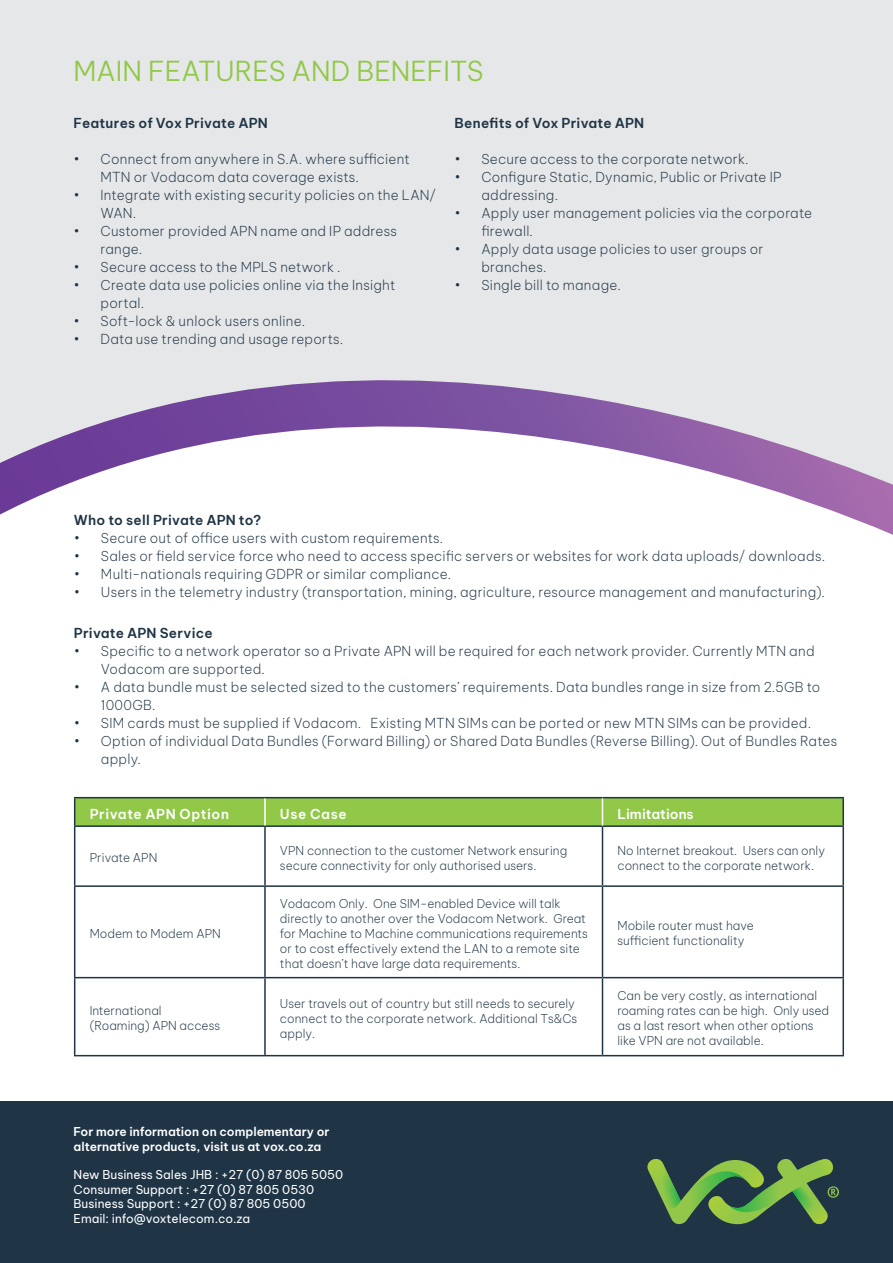
<style>
.page{position:relative;width:893px;height:1263px;background:#fff}
.page>*{position:absolute;margin:0;border:0;box-sizing:border-box;transform-origin:0 0}
.t1{font:300 27px "Be Vietnam Pro";color:#91c848}
.t2{font:200 13.5px/18px "Be Vietnam Pro";letter-spacing:.015em;color:#1f3445}
.t3{font:600 13.5px "Be Vietnam Pro";letter-spacing:.015em;color:#1f3445}
.t4{font:600 13.5px "Be Vietnam Pro";letter-spacing:.03em;color:#fff}
.t5{font:600 13.5px "Be Vietnam Pro";color:#fff}
.t6{font:200 12px/15px "Be Vietnam Pro";color:#1f3445}
.t7{font:12px "Be Vietnam Pro";color:#fff}
.t8{font:600 12px "Be Vietnam Pro";color:#fff}
</style>
<div class="page">
<div style="left:0;top:0;width:893px;height:380px;background:#e6e7e8"></div>
<svg style="left:0;top:380px;width:893px;height:155px"></svg>
<div style="left:0;top:1101px;width:893px;height:162px;background:#1f3445"></div>
<svg style="left:647px;top:1158px;width:192px;height:67px"></svg>
<hr style="left:74px;top:827px;width:1px;height:58px;background:#1f3445">
<hr style="left:842px;top:827px;width:2px;height:58px;background:#1f3445">
<hr style="left:74px;top:887px;width:1px;height:90px;background:#1f3445">
<hr style="left:842px;top:887px;width:2px;height:90px;background:#1f3445">
<hr style="left:74px;top:978px;width:1px;height:77px;background:#1f3445">
<hr style="left:842px;top:978px;width:2px;height:77px;background:#1f3445">
<hr style="left:74px;top:1055px;width:191px;height:1px;background:#1f3445">
<hr style="left:265px;top:1055px;width:337px;height:1px;background:#1f3445">
<hr style="left:602px;top:1055px;width:242px;height:1px;background:#1f3445">
<hr style="left:264px;top:827px;width:2px;height:58px;background:#1f3445">
<hr style="left:602px;top:827px;width:1px;height:58px;background:#1f3445">
<hr style="left:74px;top:885px;width:191px;height:2px;background:#1f3445">
<hr style="left:265px;top:885px;width:337px;height:2px;background:#1f3445">
<hr style="left:264px;top:887px;width:2px;height:90px;background:#1f3445">
<hr style="left:602px;top:885px;width:242px;height:2px;background:#1f3445">
<hr style="left:602px;top:887px;width:1px;height:90px;background:#1f3445">
<hr style="left:74px;top:977px;width:191px;height:1px;background:#1f3445">
<hr style="left:265px;top:977px;width:337px;height:1px;background:#1f3445">
<hr style="left:264px;top:978px;width:2px;height:77px;background:#1f3445">
<hr style="left:602px;top:977px;width:242px;height:1px;background:#1f3445">
<hr style="left:602px;top:978px;width:1px;height:77px;background:#1f3445">
<hr style="left:74px;top:797px;width:191px;height:1px;background:#1f3445">
<hr style="left:74px;top:825px;width:191px;height:2px;background:#1f3445">
<hr style="left:265px;top:797px;width:337px;height:1px;background:#1f3445">
<hr style="left:265px;top:825px;width:337px;height:2px;background:#1f3445">
<hr style="left:602px;top:797px;width:242px;height:1px;background:#1f3445">
<hr style="left:842px;top:798px;width:2px;height:27px;background:#1f3445">
<hr style="left:602px;top:825px;width:242px;height:2px;background:#1f3445">
<svg style="left:74px;top:798px;width:769px;height:28px;background:#8dc248"></svg>
<p class="t1" style="left:74px;top:49px;width:412px">MAIN FEATURES AND BENEFITS</p>
<p class="t3" style="left:74px;top:111px;width:196px">Features of Vox Private APN</p>
<p class="t2" style="left:101px;top:149px;width:311px;text-indent:-27px">• Connect from anywhere in S.A. where sufficient<br>MTN or Vodacom data coverage exists.</p>
<p class="t2" style="left:101px;top:185px;width:337px;text-indent:-27px">• Integrate with existing security policies on the LAN/<br>WAN.</p>
<p class="t2" style="left:101px;top:221px;width:298px;text-indent:-27px">• Customer provided APN name and IP address range.</p>
<p class="t2" style="left:74px;top:257px;width:269px">• Secure access to the MPLS network .</p>
<p class="t2" style="left:101px;top:275px;width:296px;text-indent:-27px">• Create data use policies online via the Insight portal.</p>
<p class="t2" style="left:74px;top:311px;width:233px">• Soft-lock &amp; unlock users online.</p>
<p class="t2" style="left:74px;top:329px;width:271px">• Data use trending and usage reports.</p>
<p class="t3" style="left:454px;top:111px;width:191px">Benefits of Vox Private APN</p>
<p class="t2" style="left:454px;top:149px;width:296px">• Secure access to the corporate network.</p>
<p class="t2" style="left:481px;top:167px;width:301px;text-indent:-27px">• Configure Static, Dynamic, Public or Private IP addressing.</p>
<p class="t2" style="left:481px;top:203px;width:332px;text-indent:-27px">• Apply user management policies via the corporate firewall.</p>
<p class="t2" style="left:481px;top:239px;width:284px;text-indent:-27px">• Apply data usage policies to user groups or branches.</p>
<p class="t2" style="left:454px;top:275px;width:168px">• Single bill to manage.</p>
<p class="t3" style="left:74px;top:509px;width:189px">Who to sell Private APN to?</p>
<p class="t2" style="left:74px;top:528px;width:371px">• Secure out of office users with custom requirements.</p>
<p class="t2" style="left:74px;top:546px;width:753px">• Sales or field service force who need to access specific servers or websites for work data uploads/ downloads.</p>
<p class="t2" style="left:74px;top:564px;width:379px">• Multi-nationals requiring GDPR or similar compliance.</p>
<p class="t2" style="left:74px;top:582px;width:752px">• Users in the telemetry industry (transportation, mining, agriculture, resource management and manufacturing).</p>
<p class="t3" style="left:74px;top:622px;width:140px">Private APN Service</p>
<p class="t2" style="left:101px;top:641px;width:715px;text-indent:-27px">• Specific to a network operator so a Private APN will be required for each network provider. Currently MTN and<br>Vodacom are supported.</p>
<p class="t2" style="left:101px;top:677px;width:721px;text-indent:-27px">• A data bundle must be selected sized to the customers’ requirements. Data bundles range in size from 2.5GB to<br>1000GB.</p>
<p class="t2" style="left:74px;top:713px;width:739px">• SIM cards must be supplied if Vodacom. Existing MTN SIMs can be ported or new MTN SIMs can be provided.</p>
<p class="t2" style="left:101px;top:731px;width:738px;text-indent:-27px">• Option of individual Data Bundles (Forward Billing) or Shared Data Bundles (Reverse Billing). Out of Bundles Rates apply.</p>
<p class="t4" style="left:90px;top:802px;width:141px">Private APN Option</p>
<p class="t4" style="left:280px;top:802px;width:68px">Use Case</p>
<p class="t5" style="left:617px;top:802px;width:78px">Limitations</p>
<p class="t6" style="left:90px;top:849px;width:69px">Private APN</p>
<p class="t6" style="left:280px;top:842px;width:289px">VPN connection to the customer Network ensuring secure connectivity for only authorised users.</p>
<p class="t6" style="left:617px;top:842px;width:209px">No Internet breakout. Users can only connect to the corporate network.</p>
<p class="t6" style="left:90px;top:925px;width:133px">Modem to Modem APN</p>
<p class="t6" style="left:90px;top:1002px;width:73px">International</p>
<p class="t6" style="left:90px;top:1017px;width:132px">(Roaming) APN access</p>
<p class="t6" style="left:280px;top:895px;width:310px">Vodacom Only. One SIM-enabled Device will talk directly to another over the Vodacom Network. Great for Machine to Machine communications requirements or to cost effectively extend the LAN to a remote site that doesn’t have large data requirements.</p>
<p class="t6" style="left:617px;top:917px;width:138px">Mobile router must have</p>
<p class="t6" style="left:617px;top:932px;width:128px">sufficient functionality</p>
<p class="t6" style="left:280px;top:995px;width:299px">User travels out of country but still needs to securely connect to the corporate network. Additional Ts&amp;Cs apply.</p>
<p class="t6" style="left:617px;top:987px;width:213px">Can be very costly, as international roaming rates can be high. Only used as a last resort when other options like VPN are not available.</p>
<p class="t8" style="left:74px;top:1122px;width:257px">For more information on complementary or</p>
<p class="t8" style="left:74px;top:1136px;width:249px">alternative products, visit us at vox.co.za</p>
<p class="t7" style="left:74px;top:1165px;width:271px">New Business Sales JHB : +27 (0) 87 805 5050</p>
<p class="t7" style="left:74px;top:1179px;width:242px">Consumer Support : +27 (0) 87 805 0530</p>
<p class="t7" style="left:74px;top:1194px;width:233px">Business Support : +27 (0) 87 805 0500</p>
<p class="t7" style="left:74px;top:1208px;width:178px">Email: info@voxtelecom.co.za</p>
</div>
